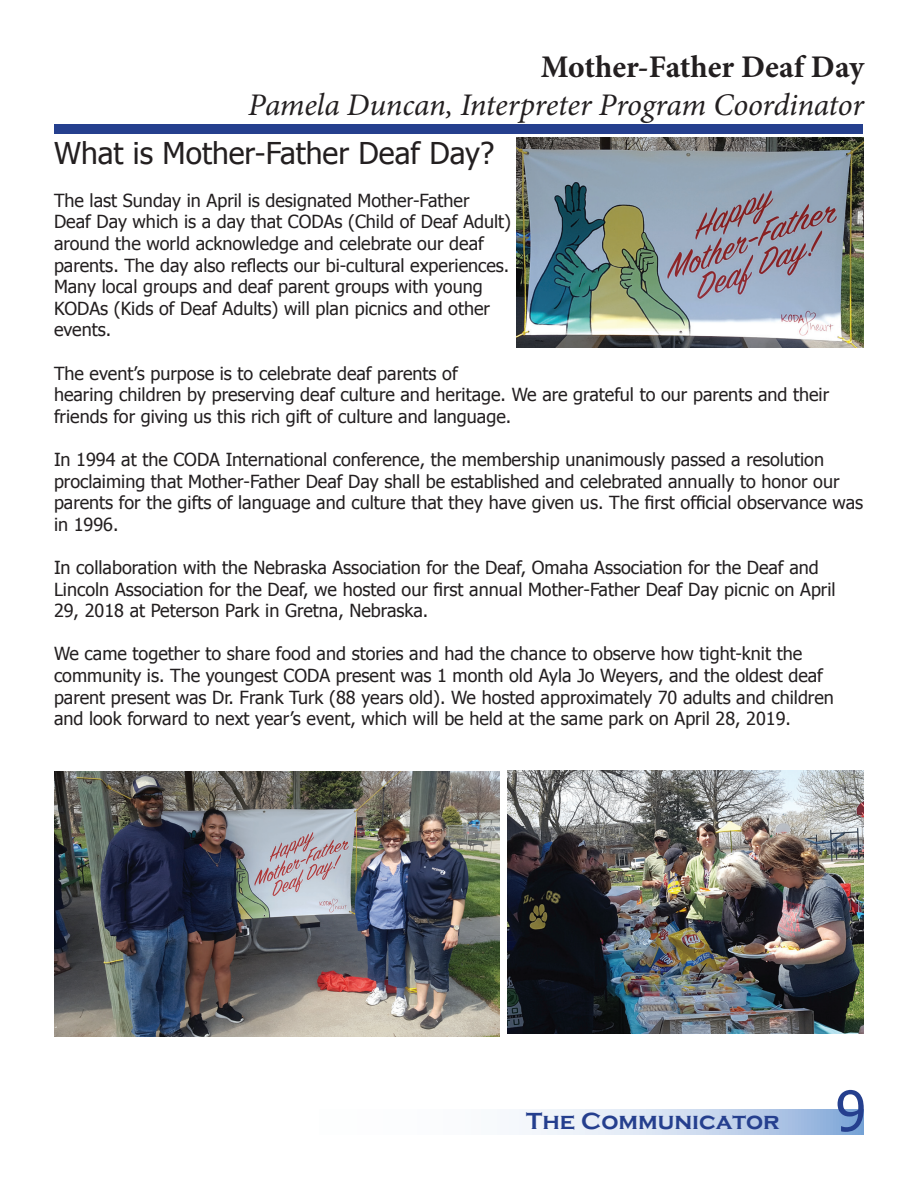
<style>
.page{position:relative;width:918px;height:1188px;background:#fff}
.page>*{position:absolute;margin:0;border:0;box-sizing:border-box;transform-origin:0 0}
.t1{font:55.5px "Tahoma";color:#253f8e}
.t2{font:italic 31.5px "Minion Pro";letter-spacing:-.01em;color:#231f20}
.t3{font:700 31.5px "Minion Pro";letter-spacing:-.005em;color:#231f20}
.t4{font:30px "Tahoma";color:#231f20}
.t5{font:700 24px "Copperplate Gothic";color:#253f8e}
.t6{font:18px/21.6px "Tahoma";color:#231f20}
</style>
<div class="page">
<div style="left:55px;top:124px;width:808px;height:9px;background:#253f8e"></div>
<svg style="left:519px;top:1110px;width:345px;height:25px;background:#c7d7ed"></svg>
<img style="left:516px;top:138px;width:348px;height:209px">
<img style="left:54px;top:771px;width:446px;height:266px">
<img style="left:508px;top:770px;width:356px;height:264px">
<h2 class="t3" style="left:541px;top:45px;width:325px">Mother-Father Deaf Day</h2>
<h2 class="t2" style="left:248px;top:83px;width:617px">Pamela Duncan, Interpreter Program Coordinator</h2>
<h3 class="t4" style="left:54px;top:133px;width:442px">What is Mother-Father Deaf Day?</h3>
<p class="t6" style="left:54px;top:191px;width:459px">The last Sunday in April is designated Mother-Father<br>Deaf Day which is a day that CODAs (Child of Deaf Adult) around the world acknowledge and celebrate our deaf parents. The day also reflects our bi-cultural experiences.<br>Many local groups and deaf parent groups with young KODAs (Kids of Deaf Adults) will plan picnics and other events.</p>
<p class="t6" style="left:54px;top:363px;width:777px">The event’s purpose is to celebrate deaf parents of<br>hearing children by preserving deaf culture and heritage. We are grateful to our parents and their friends for giving us this rich gift of culture and language.</p>
<p class="t6" style="left:54px;top:450px;width:811px">In 1994 at the CODA International conference, the membership unanimously passed a resolution proclaiming that Mother-Father Deaf Day shall be established and celebrated annually to honor our parents for the gifts of language and culture that they have given us. The first official observance was in 1996.</p>
<p class="t6" style="left:54px;top:558px;width:783px">In collaboration with the Nebraska Association for the Deaf, Omaha Association for the Deaf and<br>Lincoln Association for the Deaf, we hosted our first annual Mother-Father Deaf Day picnic on April<br>29, 2018 at Peterson Park in Gretna, Nebraska.</p>
<p class="t6" style="left:54px;top:644px;width:781px">We came together to share food and stories and had the chance to observe how tight-knit the community is. The youngest CODA present was 1 month old Ayla Jo Weyers, and the oldest deaf parent present was Dr. Frank Turk (88 years old). We hosted approximately 70 adults and children and look forward to next year’s event, which will be held at the same park on April 28, 2019.</p>
<h3 class="t5" style="left:526px;top:1107px;width:255px">The Communicator</h3>
<h1 class="t1" style="left:836px;top:1074px;width:32px">9</h1>
</div>
